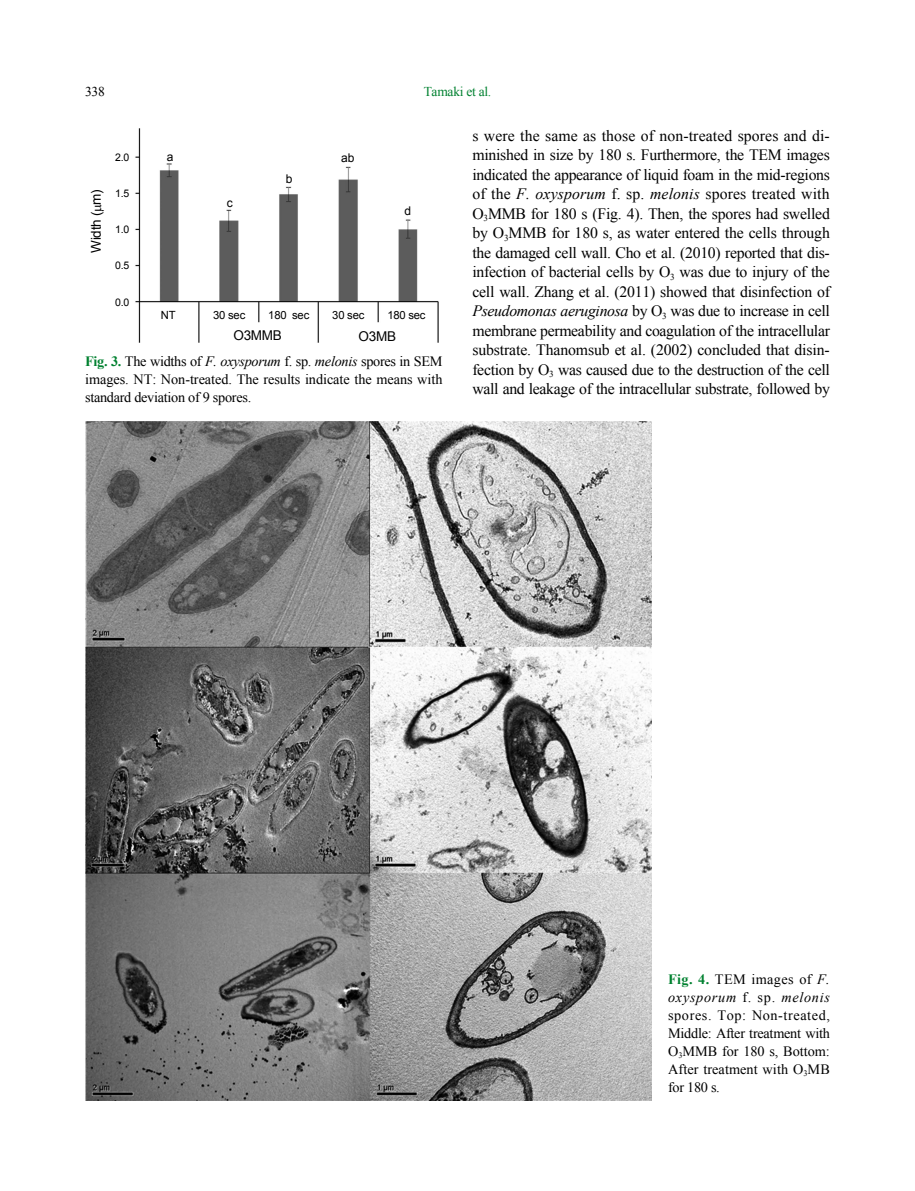
<style>
.page{position:relative;width:915px;height:1191px;background:#fff}
.page>*{position:absolute;margin:0;border:0;box-sizing:border-box;transform-origin:0 0}
.t1{font:15.75px/19.5px "Times New Roman";letter-spacing:-.02em;color:#000;text-align:justify}
.t2{font:14.25px/18px "Times New Roman";letter-spacing:-.005em;color:#000;text-align:justify}
.t3{font:13.5px "Arial";letter-spacing:-.02em;color:#000}
.t4{font:13.5px "Times New Roman";letter-spacing:-.02em;color:#008130}
.t5{font:13.5px "Times New Roman";color:#000}
.t6{font:12px "Arial";color:#000}
.t7{font:11.25px "Arial";letter-spacing:-.02em;color:#000}
.t8{font:10.5px "Arial";color:#000}
.s1{font-style:italic}
.s2{font-weight:700;color:#008130}
</style>
<div class="page">
<img style="left:85px;top:421px;width:566px;height:679px">
<img style="left:135px;top:129px;width:303px;height:213px">
<p class="t5" style="left:85px;top:83px;width:21px">338</p>
<p class="t4" style="left:423px;top:83px;width:69px">Tamaki et al.</p>
<p class="t1" style="left:472px;top:125px;width:359px">s were the same as those of non-treated spores and di&shy;minished in size by 180 s. Furthermore, the TEM images indicated the appearance of liquid foam in the mid-regions of the <span class="s1">F. oxysporum</span> f. sp. <span class="s1">melonis</span> spores treated with O<sub>3</sub>MMB for 180 s (Fig. 4). Then, the spores had swelled by O<sub>3</sub>MMB for 180 s, as water entered the cells through the damaged cell wall. Cho et al. (2010) reported that dis&shy;infection of bacterial cells by O<sub>3</sub> was due to injury of the cell wall. Zhang et al. (2011) showed that disinfection of <span class="s1">Pseudomonas aeruginosa</span> by O<sub>3</sub> was due to increase in cell membrane permeability and coagulation of the intracellular substrate. Thanomsub et al. (2002) concluded that disin&shy;fection by O<sub>3</sub> was caused due to the destruction of the cell wall and leakage of the intracellular substrate, followed by</p>
<p class="t6" style="left:341px;top:150px;width:15px">ab</p>
<p class="t8" style="left:115px;top:151px;width:16px">2.0</p>
<p class="t8" style="left:115px;top:187px;width:16px">1.5</p>
<p class="t8" style="left:115px;top:223px;width:16px">1.0</p>
<p class="t8" style="left:115px;top:259px;width:16px">0.5</p>
<p class="t8" style="left:115px;top:295px;width:16px">0.0</p>
<p class="t6" style="left:167px;top:148px;width:8px">a</p>
<p class="t6" style="left:286px;top:171px;width:8px">b</p>
<p class="t3" style="left:87px;top:253px;width:65px;rotate:-90deg">Width ( m)</p>
<p class="t6" style="left:227px;top:195px;width:7px">c</p>
<p class="t6" style="left:404px;top:203px;width:8px">d</p>
<p class="t7" style="left:161px;top:308px;width:16px">NT</p>
<p class="t7" style="left:213px;top:308px;width:34px">30 sec</p>
<p class="t7" style="left:268px;top:308px;width:42px">180 sec</p>
<p class="t7" style="left:332px;top:308px;width:34px">30 sec</p>
<p class="t7" style="left:387px;top:308px;width:40px">180 sec</p>
<p class="t3" style="left:233px;top:327px;width:50px">O3MMB</p>
<p class="t3" style="left:358px;top:327px;width:39px">O3MB</p>
<p class="t2" style="left:85px;top:352px;width:359px"><span class="s2">Fig. 3.</span> The widths of <span class="s1">F. oxysporum</span> f. sp. <span class="s1">melonis</span> spores in SEM images. NT: Non-treated. The results indicate the means with standard deviation of 9 spores.</p>
<p class="t2" style="left:668px;top:969px;width:163px"><span class="s2">Fig. 4.</span> TEM images of <span class="s1">F. oxysporum</span> f. sp. <span class="s1">melonis </span>spores. Top: Non-treated, Middle: After treatment with O<sub>3</sub>MMB for 180 s, Bottom:<br>After treatment with O<sub>3</sub>MB for 180 s.</p>
</div>
